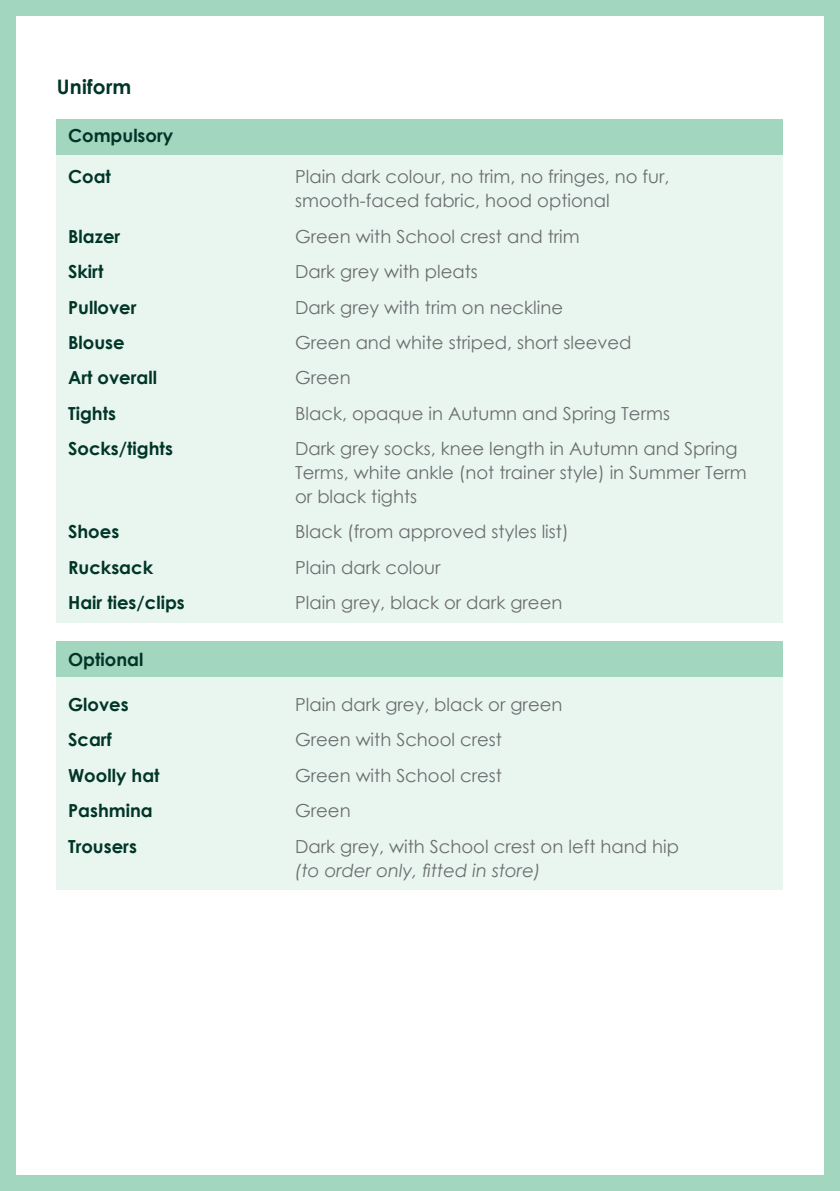
<style>
.page{position:relative;width:840px;height:1191px;background:#fff}
.page>*{position:absolute;margin:0;border:0;box-sizing:border-box;transform-origin:0 0}
.headings{font:700 20px "Century Gothic";letter-spacing:.01em;color:#003527}
.t1{font:18px/24px "Century Gothic";color:#6c6d70}
.t2{font:700 18px "Century Gothic";color:#003527}
.s1{font-style:italic}
</style>
<div class="page">
<div style="left:57px;top:664px;width:725px;height:226px;background:#e9f6f0"></div>
<div style="left:57px;top:641px;width:725px;height:36px;background:#a2d6bf"></div>
<div style="left:57px;top:142px;width:725px;height:480px;background:#e9f6f0"></div>
<div style="left:57px;top:119px;width:725px;height:36px;background:#a2d6bf"></div>
<div style="left:0;top:0;width:839px;height:1191px;border:16px solid #a2d6bf"></div>
<p class="headings" style="left:57px;top:72px;width:76px">Uniform</p>
<p class="t2" style="left:68px;top:122px;width:107px">Compulsory</p>
<p class="t2" style="left:68px;top:163px;width:44px">Coat</p>
<p class="t1" style="left:295px;top:165px;width:376px">Plain dark colour, no trim, no fringes, no fur, smooth-faced fabric, hood optional</p>
<p class="t2" style="left:68px;top:223px;width:54px">Blazer</p>
<p class="t1" style="left:295px;top:224px;width:286px">Green with School crest and trim</p>
<p class="t2" style="left:68px;top:258px;width:37px">Skirt</p>
<p class="t1" style="left:295px;top:259px;width:184px">Dark grey with pleats</p>
<p class="t2" style="left:68px;top:293px;width:70px">Pullover</p>
<p class="t1" style="left:295px;top:295px;width:269px">Dark grey with trim on neckline</p>
<p class="t2" style="left:68px;top:329px;width:58px">Blouse</p>
<p class="t1" style="left:295px;top:330px;width:338px">Green and white striped, short sleeved</p>
<p class="t2" style="left:68px;top:364px;width:90px">Art overall</p>
<p class="t1" style="left:295px;top:365px;width:57px">Green</p>
<p class="t2" style="left:68px;top:399px;width:49px">Tights</p>
<p class="t1" style="left:295px;top:401px;width:376px">Black, opaque in Autumn and Spring Terms</p>
<p class="t2" style="left:68px;top:435px;width:106px">Socks/tights</p>
<p class="t1" style="left:295px;top:436px;width:453px">Dark grey socks, knee length in Autumn and Spring<br>Terms, white ankle (not trainer style) in Summer Term or black tights</p>
<p class="t2" style="left:68px;top:518px;width:53px">Shoes</p>
<p class="t1" style="left:295px;top:519px;width:275px">Black (from approved styles list)</p>
<p class="t2" style="left:68px;top:553px;width:86px">Rucksack</p>
<p class="t1" style="left:295px;top:555px;width:147px">Plain dark colour</p>
<p class="t2" style="left:68px;top:589px;width:118px">Hair ties/clips</p>
<p class="t1" style="left:295px;top:590px;width:268px">Plain grey, black or dark green</p>
<p class="t2" style="left:68px;top:646px;width:77px">Optional</p>
<p class="t2" style="left:68px;top:691px;width:62px">Gloves</p>
<p class="t1" style="left:295px;top:692px;width:268px">Plain dark grey, black or green</p>
<p class="t2" style="left:68px;top:726px;width:45px">Scarf</p>
<p class="t1" style="left:295px;top:727px;width:208px">Green with School crest</p>
<p class="t2" style="left:68px;top:761px;width:93px">Woolly hat</p>
<p class="t1" style="left:295px;top:763px;width:208px">Green with School crest</p>
<p class="t2" style="left:68px;top:797px;width:86px">Pashmina</p>
<p class="t1" style="left:295px;top:798px;width:57px">Green</p>
<p class="t2" style="left:68px;top:832px;width:70px">Trousers</p>
<p class="t1" style="left:295px;top:833px;width:385px">Dark grey, with School crest on left hand hip <span class="s1">(to order only, fitted in store)</span></p>
</div>
